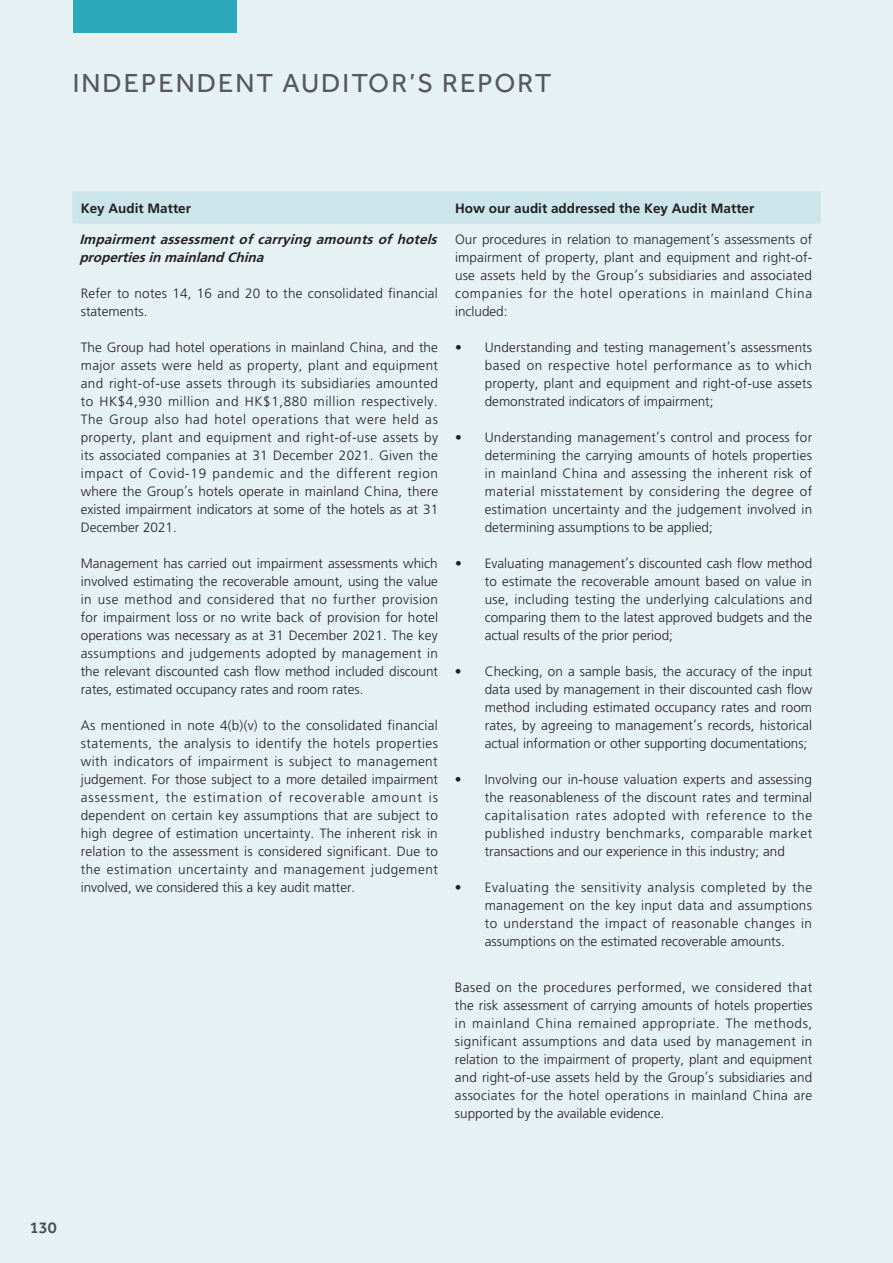
<style>
.page{position:relative;width:893px;height:1263px;background:#fff}
.page>*{position:absolute;margin:0;border:0;box-sizing:border-box;transform-origin:0 0}
.t1{font:27px "Effra";letter-spacing:.075em;color:#57585a}
.t2{font:500 16.5px "Effra";color:#4b4c4d}
.t3{font:300 13.5px/18px "Frutiger LT Std";color:#231f20;text-align:justify}
.t4{font:italic 700 13.5px/18px "Frutiger LT Std";color:#231f20}
.t5{font:700 13.5px "Frutiger LT Std";color:#231f20}
</style>
<div class="page">
<div style="left:0;top:0;width:892px;height:1263px;background:#e6f1f4"></div>
<div style="left:73px;top:0;width:163px;height:33px;background:#2ba8b9"></div>
<div style="left:72px;top:191px;width:749px;height:33px;background:#cbe5ea"></div>
<h1 class="t1" style="left:73px;top:67px;width:480px">INDEPENDENT AUDITOR’S REPORT</h1>
<p class="t5" style="left:81px;top:201px;width:112px">Key Audit Matter</p>
<p class="t5" style="left:455px;top:201px;width:301px">How our audit addressed the Key Audit Matter</p>
<p class="t4" style="left:79px;top:231px;width:363px">Impairment assessment of carrying amounts of hotels propertiesin mainland China</p>
<p class="t3" style="left:81px;top:285px;width:359px">Refer to notes 14, 16 and 20 to the consolidated financial statements.</p>
<p class="t3" style="left:81px;top:339px;width:359px">The Group had hotel operations in mainland China, and the major assets were held as property, plant and equipment and right-of-use assets through its subsidiaries amounted to HK$4,930 million and HK$1,880 million respectively.<br>The Group also had hotel operations that were held as property, plant and equipment and right-of-use assets by its associated companies at 31 December 2021. Given the impact of Covid-19 pandemic and the different region where the Group’s hotels operate in mainland China, there existed impairment indicators at some of the hotels as at 31<br>December 2021.</p>
<p class="t3" style="left:81px;top:555px;width:359px">Management has carried out impairment assessments which involved estimating the recoverable amount, using the value in use method and considered that no further provision for impairment loss or no write back of provision for hotel operations was necessary as at 31 December 2021. The key assumptions and judgements adopted by management in the relevant discounted cash flow method included discount rates, estimated occupancy rates and room rates.</p>
<p class="t3" style="left:81px;top:717px;width:359px">As mentioned in note 4(b)(v) to the consolidated financial statements, the analysis to identify the hotels properties with indicators of impairment is subject to management judgement. For those subject to a more detailed impairment assessment, the estimation of recoverable amount is dependent on certain key assumptions that are subject to high degree of estimation uncertainty. The inherent risk in relation to the assessment is considered significant. Due to the estimation uncertainty and management judgement involved, we considered this a key audit matter.</p>
<p class="t3" style="left:455px;top:231px;width:359px">Our procedures in relation to management’s assessments of impairment of property, plant and equipment and right-of&shy;use assets held by the Group’s subsidiaries and associated companies for the hotel operations in mainland China included:</p>
<p class="t3" style="left:485px;top:339px;width:329px;text-indent:-30px">• Understanding and testing management’s assessments based on respective hotel performance as to which property, plant and equipment and right-of-use assets demonstrated indicators of impairment;</p>
<p class="t3" style="left:485px;top:429px;width:329px;text-indent:-30px">• Understanding management’s control and process for determining the carrying amounts of hotels properties in mainland China and assessing the inherent risk of material misstatement by considering the degree of estimation uncertainty and the judgement involved in determining assumptions to be applied;</p>
<p class="t3" style="left:485px;top:555px;width:329px;text-indent:-30px">• Evaluating management’s discounted cash flow method to estimate the recoverable amount based on value in use, including testing the underlying calculations and comparing them to the latest approved budgets and the actual results of the prior period;</p>
<p class="t3" style="left:485px;top:663px;width:329px;text-indent:-30px">• Checking, on a sample basis, the accuracy of the input data used by management in their discounted cash flow method including estimated occupancy rates and room rates, by agreeing to management’s records, historical actual information or other supporting documentations;</p>
<p class="t3" style="left:485px;top:770px;width:329px;text-indent:-30px">• Involving our in-house valuation experts and assessing the reasonableness of the discount rates and terminal capitalisation rates adopted with reference to the published industry benchmarks, comparable market transactions and our experience in this industry; and</p>
<p class="t3" style="left:485px;top:878px;width:329px;text-indent:-30px">• Evaluating the sensitivity analysis completed by the management on the key input data and assumptions to understand the impact of reasonable changes in assumptions on the estimated recoverable amounts.</p>
<p class="t3" style="left:455px;top:978px;width:359px">Based on the procedures performed, we considered that the risk assessment of carrying amounts of hotels properties in mainland China remained appropriate. The methods, significant assumptions and data used by management in relation to the impairment of property, plant and equipment and right-of-use assets held by the Group’s subsidiaries and associates for the hotel operations in mainland China are supported by the available evidence.</p>
<p class="t2" style="left:30px;top:1218px;width:28px">130</p>
</div>
